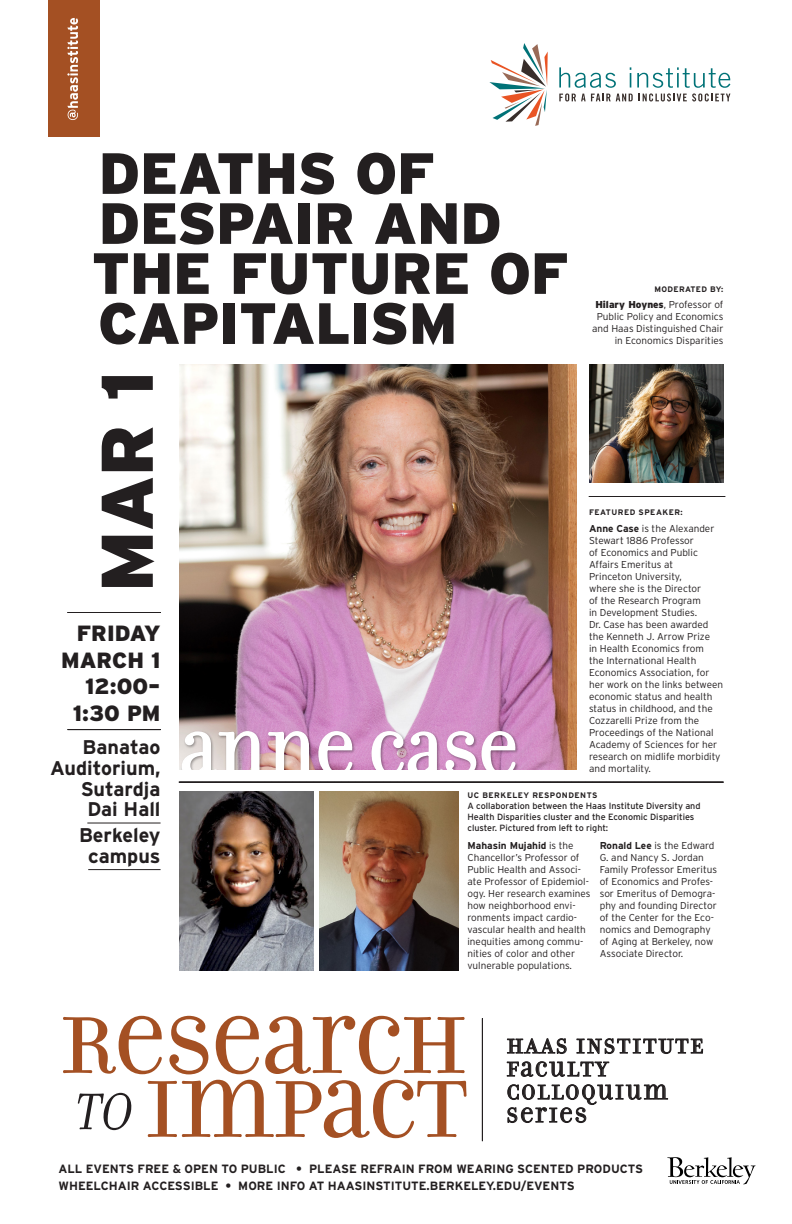
<style>
.page{position:relative;width:792px;height:1224px;background:#fff}
.page>*{position:absolute;margin:0;border:0;box-sizing:border-box;transform-origin:0 0}
.t1{font:900 73px "Interstate";color:#231f20}
.Name_of_speaker{font:65px "Filosofia Unicase";color:#fff}
.t2{font:900 58px/50px "Interstate";letter-spacing:-.01em;color:#231f20}
.t3{font:22px/23px "Filosofia Unicase";letter-spacing:.09em;color:#231f20}
.t4{font:900 22px/26.4px "Interstate";color:#231f20;text-align:right}
.t5{font:700 19.8px/20.7px "Interstate";color:#231f20;text-align:right}
.t6{font:700 12px/17px "Interstate";color:#231f20}
.t7{font:300 10px/12px "Interstate";color:#231f20}
.t8{font:9px/10.8px "Interstate";letter-spacing:-.005em;color:#231f20}
.t9{font:700 8px "Interstate";letter-spacing:.06em;color:#231f20}
.t10{font:700 8px "Interstate";letter-spacing:.04em;color:#231f20}
.s1{font-weight:900}
.s2{font-weight:700}
</style>
<div class="page">
<svg style="left:667px;top:1157px;width:89px;height:27px"></svg>
<svg style="left:489px;top:43px;width:59px;height:83px"></svg>
<svg style="left:559px;top:67px;width:171px;height:34px"></svg>
<svg style="left:78px;top:1093px;width:54px;height:37px"></svg>
<svg style="left:63px;top:1016px;width:402px;height:58px"></svg>
<svg style="left:148px;top:1080px;width:319px;height:58px"></svg>
<svg style="left:507px;top:1038px;width:60px;height:16px"></svg>
<svg style="left:577px;top:1038px;width:126px;height:16px"></svg>
<svg style="left:507px;top:1061px;width:102px;height:16px"></svg>
<svg style="left:508px;top:1084px;width:160px;height:39px"></svg>
<div style="left:49px;top:0;width:51px;height:137px;background:#a45023"></div>
<svg style="left:67px;top:18px;width:11px;height:102px"></svg>
<svg style="left:482px;top:1018px;width:1px;height:123px"></svg>
<img style="left:179px;top:365px;width:398px;height:365px">
<img style="left:320px;top:791px;width:139px;height:180px">
<img style="left:179px;top:791px;width:134px;height:180px">
<img style="left:589px;top:365px;width:135px;height:117px">
<hr style="left:87px;top:823px;width:74px;height:1px;background:#231f20">
<hr style="left:88px;top:869px;width:73px;height:1px;background:#231f20">
<svg style="left:179px;top:730px;width:545px;height:53px"></svg>
<svg style="left:68px;top:612px;width:93px;height:1px"></svg>
<svg style="left:68px;top:729px;width:93px;height:1px"></svg>
<svg style="left:589px;top:496px;width:136px;height:1px"></svg>
<p class="t2" style="left:91px;top:148px;width:479px">DEATHS OF<br>DESPAIR AND<br>THE FUTURE OF<br>CAPITALISM</p>
<p class="t1" style="left:85px;top:592px;width:223px;rotate:-90deg">MAR 1</p>
<p class="t10" style="left:655px;top:285px;width:70px">MODERATED BY:</p>
<p class="t7" style="left:592px;top:299px;width:133px;text-align:right"><span class="s1">Hilary Hoynes</span>, Professor of<br>Public Policy and Economics and Haas Distinguished Chair in Economics Disparities</p>
<p class="t9" style="left:589px;top:508px;width:95px">FEATURED SPEAKER:</p>
<p class="t7" style="left:589px;top:522px;width:136px"><span class="s2">Anne Case</span> is the Alexander<br>Stewart 1886 Professor<br>of Economics and Public<br>Affairs Emeritus at<br>Princeton University,<br>where she is the Director<br>of the Research Program<br>in Development Studies.<br>Dr. Case has been awarded the Kenneth J. Arrow Prize<br>in Health Economics from<br>the International Health<br>Economics Association, for her work on the links between economic status and health status in childhood, and the<br>Cozzarelli Prize from the<br>Proceedings of the National<br>Academy of Sciences for her research on midlife morbidity and mortality.</p>
<p class="t4" style="left:61px;top:620px;width:101px">FRIDAY<br>MARCH 1</p>
<p class="t4" style="left:73px;top:673px;width:89px;text-align:center">12:00–<br>1:30 PM</p>
<p class="Name_of_speaker" style="left:180px;top:715px;width:340px">ANNE CASE</p>
<p class="t5" style="left:50px;top:737px;width:112px">Banatao<br>Auditorium,<br>Sutardja<br>Dai Hall</p>
<p class="t5" style="left:79px;top:825px;width:83px;text-align:center">Berkeley campus</p>
<p class="t9" style="left:467px;top:791px;width:131px">UC BERKELEY RESPONDENTS</p>
<p class="t8" style="left:467px;top:801px;width:235px">A collaboration between the Haas Institute Diversity and<br>Health Disparities cluster and the Economic Disparities cluster. Pictured from left to right:</p>
<p class="t7" style="left:467px;top:839px;width:125px"><span class="s2">Mahasin Mujahid</span> is the<br>Chancellor’s Professor of<br>Public Health and Associ&shy;ate Professor of Epidemiol&shy;ogy. Her research examines how neighborhood envi&shy;ronments impact cardio&shy;vascular health and health inequities among commu&shy;nities of color and other vulnerable populations.</p>
<p class="t7" style="left:600px;top:839px;width:119px"><span class="s2">Ronald Lee</span> is the Edward<br>G. and Nancy S. Jordan<br>Family Professor Emeritus of Economics and Profes&shy;sor Emeritus of Demogra&shy;phy and founding Director of the Center for the Eco&shy;nomics and Demography of Aging at Berkeley, now<br>Associate Director.</p>
<h3 class="t3" style="left:507px;top:1035px;width:198px">HAAS INSTITUTE<br>FACULTY<br>COLLOQUIUM<br>SERIES</h3>
<p class="t6" style="left:58px;top:1160px;width:586px">ALL EVENTS FREE &amp; OPEN TO PUBLIC • PLEASE REFRAIN FROM WEARING SCENTED PRODUCTS<br>WHEELCHAIR ACCESSIBLE • MORE INFO AT HAASINSTITUTE.BERKELEY.EDU/EVENTS</p>
</div>
